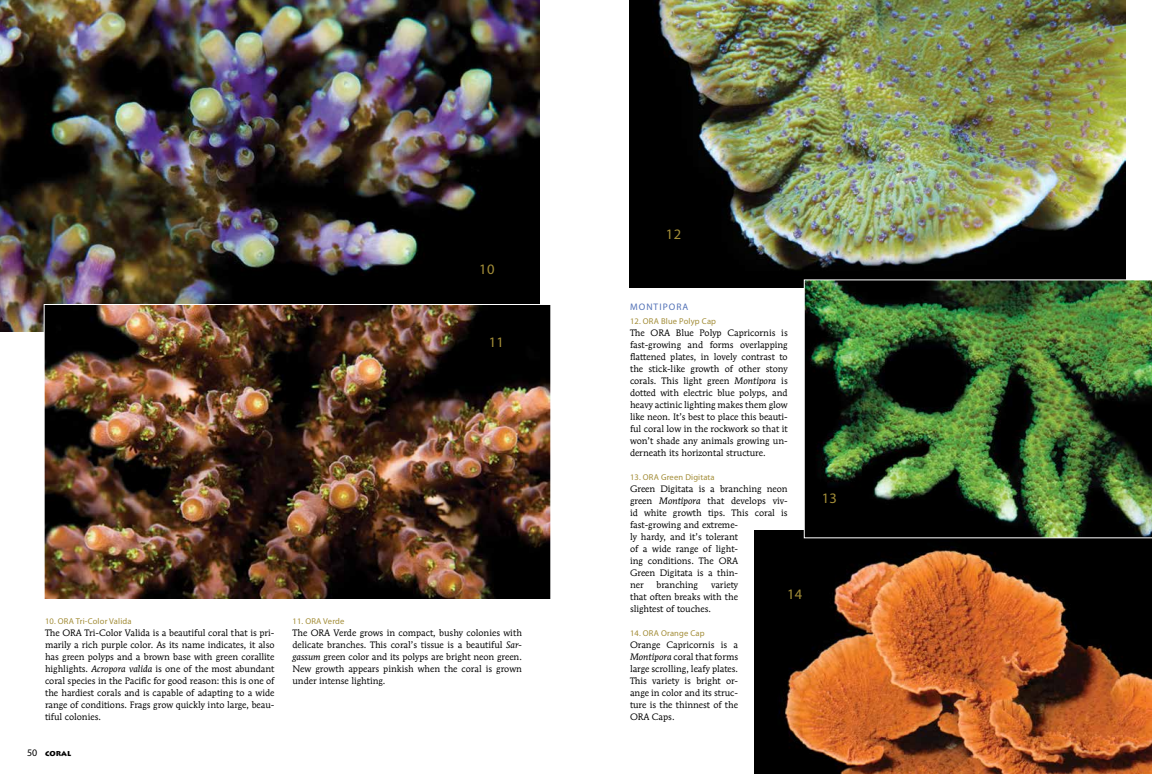
<style>
.page{position:relative;width:1152px;height:774px;background:#fff}
.page>*{position:absolute;margin:0;border:0;box-sizing:border-box;transform-origin:0 0}
.t1{font:14.5px "Myriad Pro";letter-spacing:.02em;color:#a38d38}
.t2{font:9.5px "Myriad Pro";letter-spacing:.11em;color:#5372b7}
.t3{font:9.2px/12px "Mendoza Roman Std";letter-spacing:-.005em;color:#000;text-align:justify}
.t4{font:8.5px "Myriad Pro";letter-spacing:.02em;color:#a38d38}
.t5{font:900 7px "Lithos Pro";color:#000}
.s1{font-style:italic}
.s2{font-family:"Myriad Pro";font-weight:400;font-size:10px}
</style>
<div class="page">
<img style="left:0;top:0;width:540px;height:331px">
<img style="left:43px;top:304px;width:508px;height:295px">
<img style="left:630px;top:0;width:495px;height:288px">
<img style="left:754px;top:530px;width:398px;height:244px">
<img style="left:803px;top:279px;width:349px;height:260px">
<h1 class="t1" style="left:479px;top:260px;width:17px">10</h1>
<h1 class="t1" style="left:489px;top:333px;width:17px">11</h1>
<p class="t4" style="left:45px;top:616px;width:88px">10. ORA Tri-Color Valida</p>
<p class="t3" style="left:45px;top:627px;width:231px">The ORA Tri-Color Valida is a beautiful coral that is pri&shy;marily a rich purple color. As its name indicates, it also has green polyps and a brown base with green corallite highlights. <span class="s1">Acropora valida</span> is one of the most abundant coral species in the Pacific for good reason: this is one of the hardiest corals and is capable of adapting to a wide range of conditions. Frags grow quickly into large, beau&shy;tiful colonies.</p>
<p class="t5" style="left:27px;top:749px;width:46px"><span class="s2">50</span> CORAL</p>
<p class="t4" style="left:292px;top:616px;width:53px">11. ORA Verde</p>
<p class="t3" style="left:292px;top:627px;width:231px">The ORA Verde grows in compact, bushy colonies with delicate branches. This coral’s tissue is a beautiful <span class="s1">Sar&shy;gassum</span> green color and its polyps are bright neon green.<br>New growth appears pinkish when the coral is grown under intense lighting.</p>
<h1 class="t1" style="left:666px;top:225px;width:17px">12</h1>
<p class="t2" style="left:630px;top:301px;width:60px">MONTIPORA</p>
<p class="t4" style="left:630px;top:316px;width:88px">12. ORA Blue Polyp Cap</p>
<p class="t3" style="left:630px;top:327px;width:159px">The ORA Blue Polyp Capricornis is fast-growing and forms overlapping flattened plates, in lovely contrast to the stick-like growth of other stony corals. This light green <span class="s1">Montipora</span> is dotted with electric blue polyps, and heavy actinic lighting makes them glow like neon. It’s best to place this beauti&shy;ful coral low in the rockwork so that it won’t shade any animals growing un&shy;derneath its horizontal structure.</p>
<p class="t4" style="left:630px;top:472px;width:86px">13. ORA Green Digitata</p>
<p class="t3" style="left:630px;top:483px;width:159px;text-align:left">Green Digitata is a branching neon green <span class="s1">Montipora</span> that develops viv&shy;id white growth tips. This coral is fast-growing and extreme-<br>ly hardy, and it’s tolerant<br>of a wide range of light-<br>ing conditions. The ORA<br>Green Digitata is a thin-<br>ner</p>
<p class="t3" style="left:657px;top:579px;width:43px">branching</p>
<p class="t3" style="left:630px;top:579px;width:110px;text-indent:81px">variety that often breaks with the slightest of touches.</p>
<p class="t4" style="left:630px;top:628px;width:76px">14. ORA Orange Cap</p>
<p class="t3" style="left:630px;top:639px;width:110px">Orange Capricornis is a <span class="s1">Montipora</span> coral that forms large scrolling, leafy plates.<br>This variety is bright or&shy;ange in color and its struc&shy;ture is the thinnest of the ORA Caps.</p>
<h1 class="t1" style="left:787px;top:585px;width:17px">14</h1>
<h1 class="t1" style="left:822px;top:489px;width:17px">13</h1>
</div>
